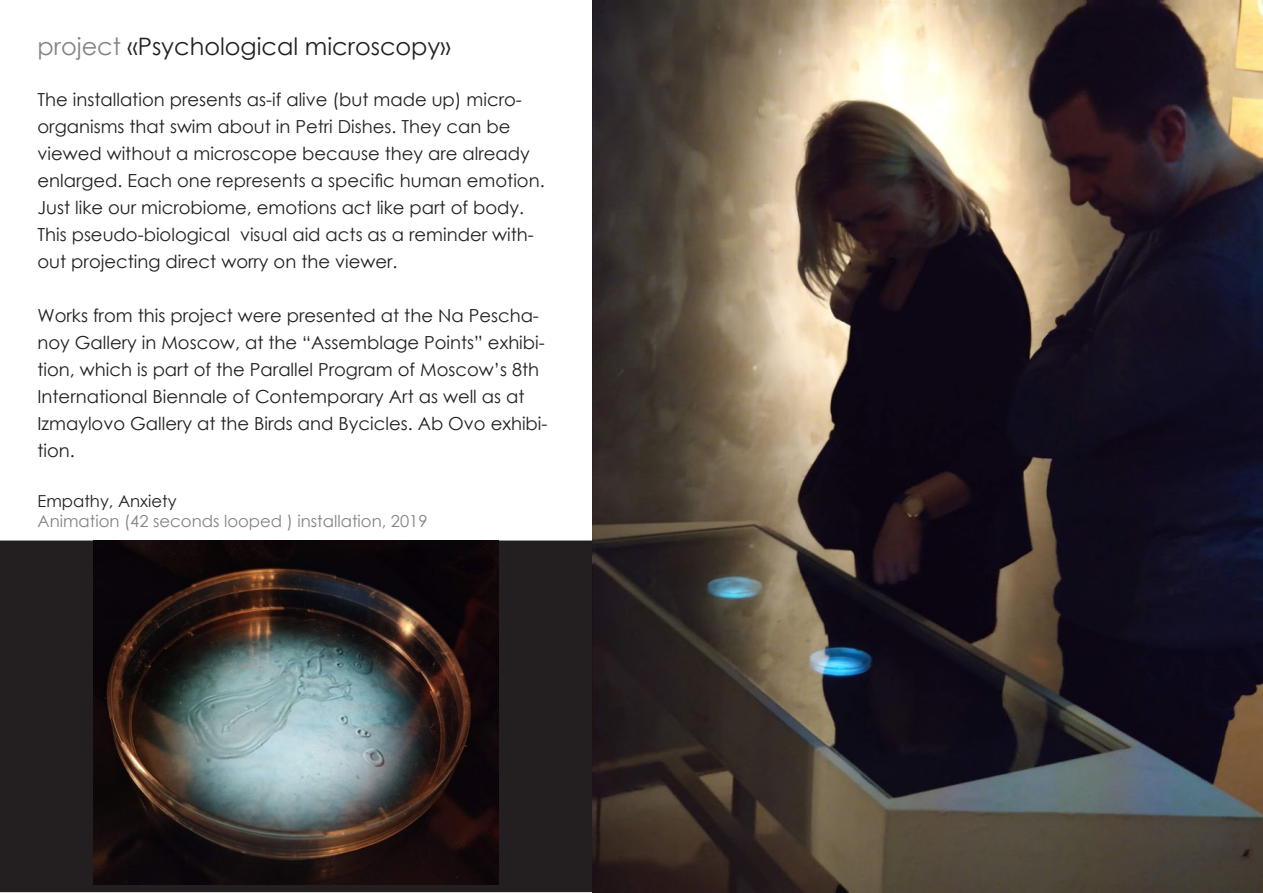
<style>
.page{position:relative;width:1263px;height:893px;background:#fff}
.page>*{position:absolute;margin:0;border:0;box-sizing:border-box;transform-origin:0 0}
.t1{font:24px "Century Gothic";color:#231f20}
.t2{font:18px/27px "Century Gothic";color:#231f20}
.t3{font:16.5px "Century Gothic";color:#818386}
.t4{font:16.5px "Century Gothic";color:#231f20}
.s1{color:#818386}
</style>
<div class="page">
<div style="left:1px;top:541px;width:590px;height:350px;background:#231f20"></div>
<div style="left:0;top:540px;width:592px;height:352px;border:2px solid #231f20"></div>
<img style="left:592px;top:0;width:671px;height:893px">
<img style="left:93px;top:540px;width:406px;height:344px">
<p class="t1" style="left:38px;top:29px;width:415px"><span class="s1">project</span> «Psychological microscopy»</p>
<p class="t2" style="left:38px;top:86px;width:509px">The installation presents as-if alive (but made up) micro&shy;organisms that swim about in Petri Dishes. They can be viewed without a microscope because they are already enlarged. Each one represents a specific human emotion.<br>Just like our microbiome, emotions act like part of body.<br>This pseudo-biological visual aid acts as a reminder with&shy;out projecting direct worry on the viewer.</p>
<p class="t2" style="left:38px;top:302px;width:511px">Works from this project were presented at the Na Pescha&shy;noy Gallery in Moscow, at the “Assemblage Points” exhibi&shy;tion, which is part of the Parallel Program of Moscow’s 8th International Biennale of Contemporary Art as well as at Izmaylovo Gallery at the Birds and Bycicles. Ab Ovo exhibi&shy;tion.</p>
<p class="t4" style="left:38px;top:490px;width:141px">Empathy, Anxiety</p>
<p class="t3" style="left:38px;top:510px;width:391px">Animation (42 seconds looped ) installation, 2019</p>
</div>
